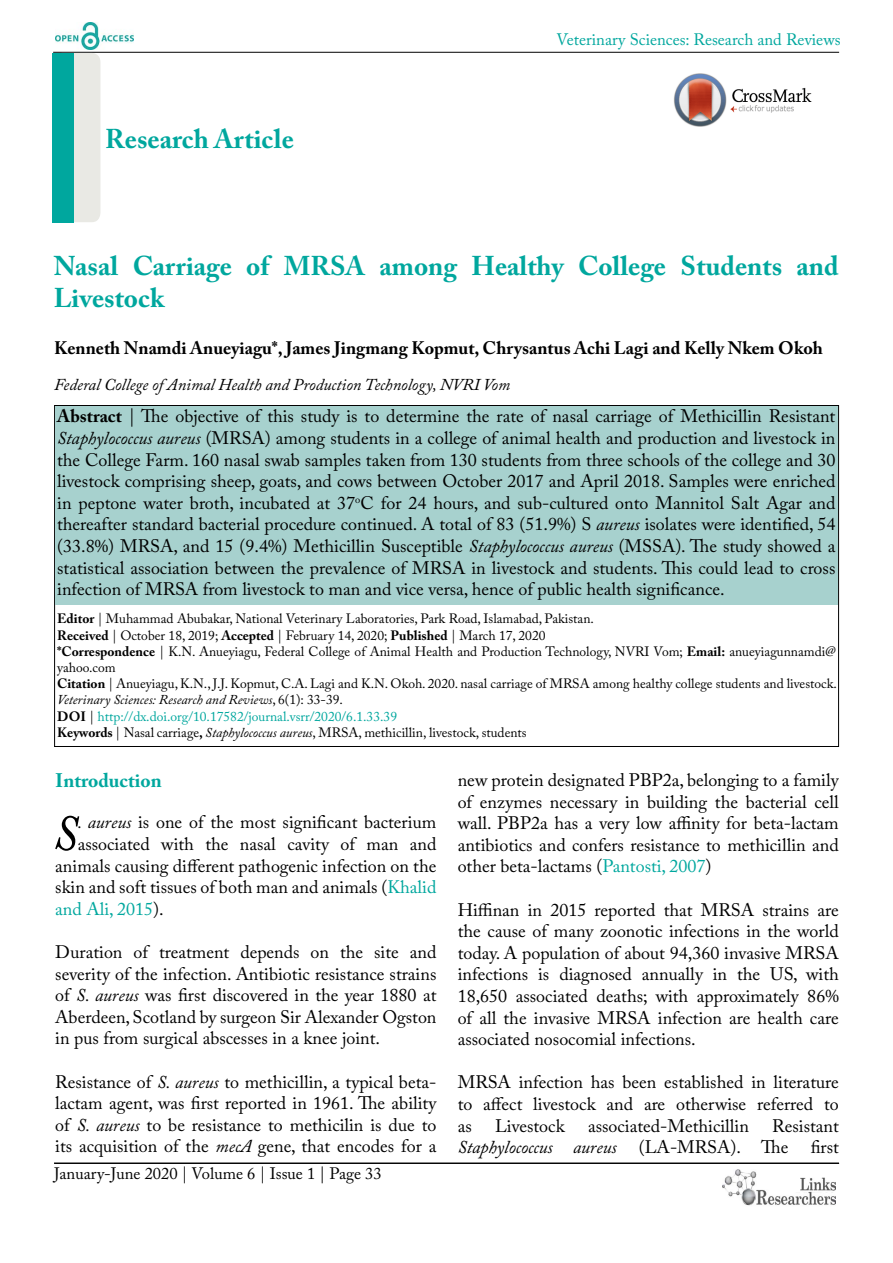
<style>
.page{position:relative;width:893px;height:1263px;background:#fff}
.page>*{position:absolute;margin:0;border:0;box-sizing:border-box;transform-origin:0 0}
.t1{font:italic 50.1px "Adobe Caslon Pro";color:#000}
.t2{font:700 27px/32.4px "Adobe Caslon Pro";color:#00a79e}
.t3{font:700 19.5px "Adobe Caslon Pro";color:#00a79e}
.t4{font:18px/21.6px "Adobe Caslon Pro";color:#000;text-align:justify}
.t5{font:700 18px "Adobe Caslon Pro";color:#000}
.t6{font:18px "Adobe Caslon Pro";color:#00a79e}
.t7{font:italic 16.5px "Adobe Caslon Pro";color:#000}
.t8{font:16.5px "Adobe Caslon Pro";color:#000}
.t9{font:16.5px "Adobe Caslon Pro";color:#00a79e}
.t10{font:13.5px/16.2px "Adobe Caslon Pro";color:#000}
.s1{font-weight:700}
.s2{font-style:italic}
.s3{color:#00a79e}
.s4{color:#000}
</style>
<div class="page">
<hr style="left:53px;top:52px;width:786px;height:1px;background:#000">
<img style="left:55px;top:23px;width:79px;height:27px">
<img style="left:722px;top:1169px;width:113px;height:37px">
<div style="left:55px;top:407px;width:783px;height:198px;background:#a7d1ce"></div>
<div style="left:54px;top:53px;width:46px;height:169px;background:#e9e9e4;border-radius:9px"></div>
<hr style="left:54px;top:1163px;width:785px;height:1px;background:#000">
<div style="left:53px;top:53px;width:21px;height:169px;background:#00a79e"></div>
<img style="left:674px;top:74px;width:138px;height:52px">
<h2 class="t2" style="left:105px;top:122px;width:190px">Research Article</h2>
<p class="t9" style="left:556px;top:30px;width:286px">Veterinary Sciences: Research and Reviews</p>
<h2 class="t2" style="left:54px;top:249px;width:786px">Nasal Carriage of MRSA among Healthy College Students and<br>Livestock</h2>
<p class="t5" style="left:54px;top:337px;width:770px">Kenneth Nnamdi Anueyiagu*, James Jingmang Kopmut, Chrysantus Achi Lagi and Kelly Nkem Okoh</p>
<p class="t7" style="left:54px;top:375px;width:457px">Federal College of Animal Health and Production Technology, NVRI Vom</p>
<p class="t4" style="left:57px;top:405px;width:780px"><span class="s1">Abstract</span> | The objective of this study is to determine the rate of nasal carriage of Methicillin Resistant <span class="s2">Staphylococcus aureus</span> (MRSA) among students in a college of animal health and production and livestock in the College Farm. 160 nasal swab samples taken from 130 students from three schools of the college and 30 livestock comprising sheep, goats, and cows between October 2017 and April 2018. Samples were enriched in peptone water broth, incubated at 37<sup>o</sup>C for 24 hours, and sub-cultured onto Mannitol Salt Agar and thereafter standard bacterial procedure continued. A total of 83 (51.9%) S <span class="s2">aureus</span> isolates were identified, 54 (33.8%) MRSA, and 15 (9.4%) Methicillin Susceptible <span class="s2">Staphylococcus aureus</span> (MSSA). The study showed a statistical association between the prevalence of MRSA in livestock and students. This could lead to cross infection of MRSA from livestock to man and vice versa, hence of public health significance.</p>
<p class="t10" style="left:57px;top:611px;width:781px"><span class="s1">Editor</span> | Muhammad Abubakar, National Veterinary Laboratories, Park Road, Islamabad, Pakistan.<br><span class="s1">Received</span> | October 18, 2019; <span class="s1">Accepted</span> | February 14, 2020; <span class="s1">Published</span> | March 17, 2020<br><span class="s1">*Correspondence</span> | K.N. Anueyiagu, Federal College of Animal Health and Production Technology, NVRI Vom; <span class="s1">Email:</span> anueyiagunnamdi@ yahoo.com<br><span class="s1">Citation</span> | Anueyiagu, K.N., J.J. Kopmut, C.A. Lagi and K.N. Okoh. 2020. nasal carriage of MRSA among healthy college students and livestock.<br><span class="s2">Veterinary Sciences: Research and Reviews</span>, 6(1): 33-39.<br><span class="s1">DOI</span> | <span class="s3">http://dx.doi.org/10.17582/journal.vsrr/2020/6.1.33.39<br></span><span class="s1">Keywords</span> | Nasal carriage<span class="s1">,</span> <span class="s2">Staphylococcus aureus</span>, MRSA, methicillin, livestock, students</p>
<p class="t3" style="left:55px;top:769px;width:108px">Introduction</p>
<h1 class="t1" style="left:52px;top:803px;width:27px">S</h1>
<p class="t4" style="left:78px;top:811px;width:360px"><span class="s2">. aureus</span> is one of the most significant bacterium</p>
<p class="t4" style="left:78px;top:833px;width:360px">associated with the nasal cavity of man and</p>
<p class="t4" style="left:55px;top:855px;width:383px">animals causing different pathogenic infection on the</p>
<p class="t4" style="left:55px;top:876px;width:383px">skin and soft tissues of both man and animals (<span class="s3">Khalid</span></p>
<p class="t6" style="left:55px;top:898px;width:110px">and Ali, 2015<span class="s4">).</span></p>
<p class="t4" style="left:55px;top:941px;width:383px">Duration of treatment depends on the site and severity of the infection. Antibiotic resistance strains of <span class="s2">S. aureus</span> was first discovered in the year 1880 at Aberdeen, Scotland by surgeon Sir Alexander Ogston in pus from surgical abscesses in a knee joint.</p>
<p class="t4" style="left:55px;top:1071px;width:383px">Resistance of <span class="s2">S. aureus</span> to methicillin, a typical beta&shy;lactam agent, was first reported in 1961. The ability of <span class="s2">S. aureus</span> to be resistance to methicilin is due to its acquisition of the <span class="s2">mecA</span> gene, that encodes for a</p>
<p class="t8" style="left:54px;top:1164px;width:329px">January-June 2020 | Volume 6 | Issue 1 | Page 33</p>
<p class="t4" style="left:458px;top:769px;width:383px">new protein designated PBP2a, belonging to a family of enzymes necessary in building the bacterial cell wall. PBP2a has a very low affinity for beta-lactam antibiotics and confers resistance to methicillin and other beta-lactams (<span class="s3">Pantosti, 2007</span>)</p>
<p class="t4" style="left:458px;top:898px;width:383px">Hiffinan in 2015 reported that MRSA strains are the cause of many zoonotic infections in the world today. A population of about 94,360 invasive MRSA infections is diagnosed annually in the US, with 18,650 associated deaths; with approximately 86% of all the invasive MRSA infection are health care associated nosocomial infections.</p>
<p class="t4" style="left:458px;top:1071px;width:383px">MRSA infection has been established in literature to affect livestock and are otherwise referred to as</p>
<p class="t4" style="left:495px;top:1114px;width:71px">Livestock</p>
<p class="t4" style="left:588px;top:1114px;width:162px">associated-Methicillin</p>
<p class="t4" style="left:458px;top:1114px;width:383px;text-align:right">Resistant<br><span class="s2">Staphylococcus aureus</span> (LA-MRSA). The first</p>
</div>
